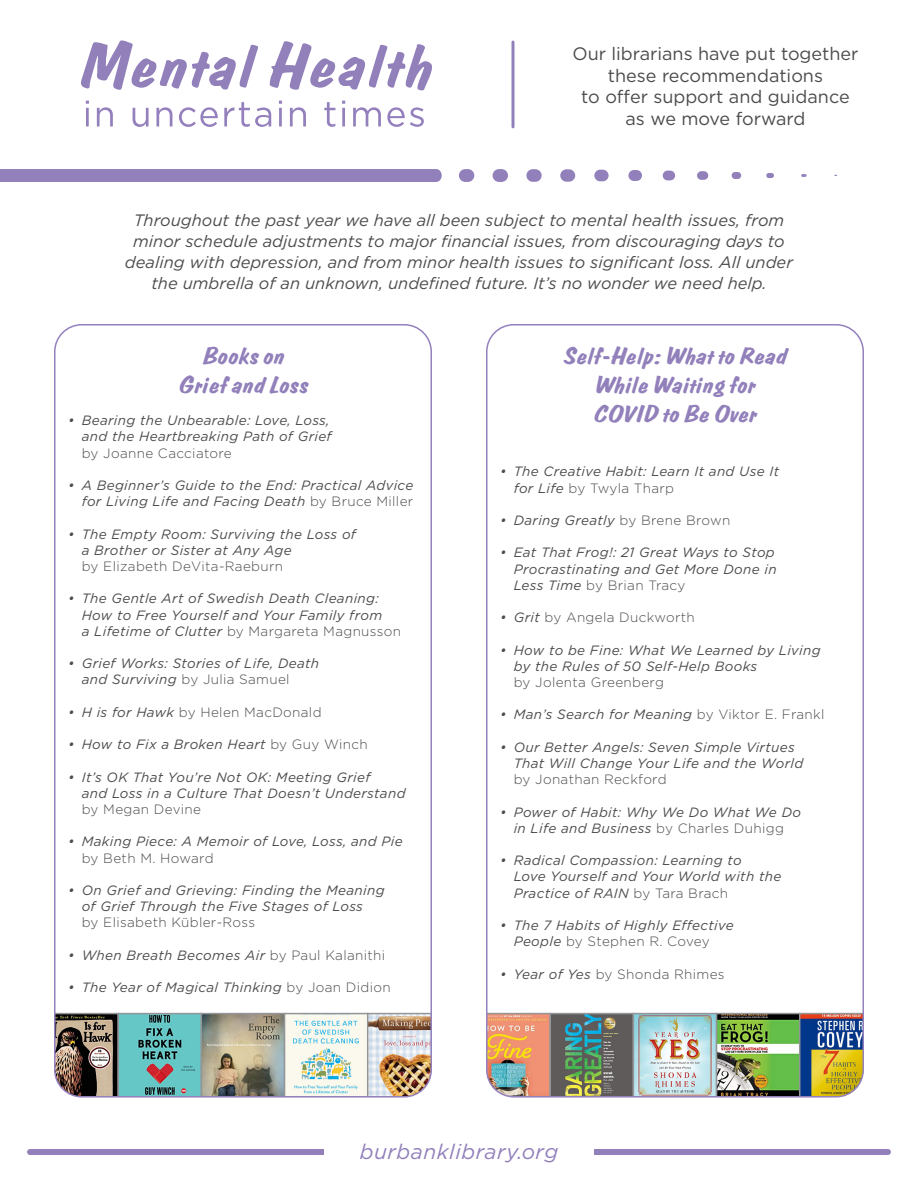
<style>
.page{position:relative;width:918px;height:1188px;background:#fff}
.page>*{position:absolute;margin:0;border:0;box-sizing:border-box;transform-origin:0 0}
.t1{font:24px/28.8px "Colonia Brush";letter-spacing:.025em;color:#9280bb;text-align:center}
.t2{font:italic 21px "Gotham";letter-spacing:.025em;color:#9280bb}
.t3{font:18px/21.6px "Gotham";color:#4b4c4d;text-align:center}
.t4{font:italic 16.5px/21px "Gotham";color:#4b4c4d}
.t5{font:italic 13.5px/16.2px "Gotham";letter-spacing:.025em;color:#4b4c4d}
.t6{font:300 13.5px "Gotham";letter-spacing:.025em;color:#4b4c4d}
.s1{font-weight:300;font-style:normal}
.s2{font-weight:400;font-style:italic}
</style>
<div class="page">
<svg style="left:86px;top:101px;width:338px;height:26px"></svg>
<svg style="left:81px;top:41px;width:351px;height:49px"></svg>
<hr style="left:512px;top:42px;width:2px;height:85px;background:#9280bb">
<div style="left:459px;top:169px;width:15px;height:13px;background:#9280bb;border-radius:6px"></div>
<div style="left:493px;top:169px;width:15px;height:13px;background:#9280bb;border-radius:6px"></div>
<div style="left:526px;top:169px;width:16px;height:13px;background:#9280bb;border-radius:6px"></div>
<svg style="left:560px;top:169px;width:15px;height:13px"></svg>
<svg style="left:594px;top:170px;width:15px;height:11px"></svg>
<svg style="left:628px;top:170px;width:14px;height:11px"></svg>
<svg style="left:663px;top:171px;width:12px;height:9px"></svg>
<svg style="left:697px;top:171px;width:11px;height:9px"></svg>
<svg style="left:732px;top:172px;width:9px;height:7px"></svg>
<svg style="left:766px;top:173px;width:8px;height:5px"></svg>
<svg style="left:801px;top:174px;width:6px;height:3px"></svg>
<div style="left:0;top:169px;width:442px;height:13px;background:#9280bb"></div>
<img style="left:552px;top:1016px;width:246px;height:78px">
<img style="left:489px;top:1013px;width:60px;height:82px">
<div style="left:549px;top:1013px;width:85px;height:84px;border:2px solid #939598"></div>
<div style="left:633px;top:1013px;width:84px;height:84px;border:2px solid #939598"></div>
<div style="left:716px;top:1013px;width:85px;height:84px;border:2px solid #939598"></div>
<img style="left:799px;top:1013px;width:62px;height:82px">
<div style="left:486px;top:324px;width:378px;height:774px;border:2px solid #9380bc;border-radius:27px"></div>
<img style="left:120px;top:1016px;width:246px;height:78px">
<img style="left:57px;top:1013px;width:60px;height:82px">
<div style="left:117px;top:1013px;width:85px;height:84px;border:2px solid #939598"></div>
<div style="left:201px;top:1013px;width:84px;height:84px;border:2px solid #939598"></div>
<div style="left:284px;top:1013px;width:85px;height:84px;border:2px solid #939598"></div>
<img style="left:367px;top:1013px;width:62px;height:82px">
<div style="left:54px;top:324px;width:378px;height:774px;border:2px solid #9380bc;border-radius:27px"></div>
<div style="left:30px;top:1149px;width:858px;height:6px;background:#9280bb"></div>
<div style="left:324px;top:1122px;width:270px;height:57px;background:#fff"></div>
<p class="t3" style="left:572px;top:42px;width:288px">Our librarians have put together these recommendations<br>to offer support and guidance as we move forward</p>
<p class="t4" style="left:133px;top:209px;width:653px">Throughout the past year we have all been subject to mental health issues, from minor schedule adjustments to major financial issues, from discouraging days to</p>
<p class="t4" style="left:125px;top:251px;width:670px">dealing with depression, and from minor health issues to significant loss. All under</p>
<p class="t4" style="left:151px;top:272px;width:617px">the umbrella of an unknown, undefined future. It’s no wonder we need help.</p>
<p class="t1" style="left:178px;top:342px;width:131px">Books on<br>Grief and Loss</p>
<p class="t5" style="left:82px;top:412px;width:251px;text-indent:-14px">• Bearing the Unbearable: Love, Loss, and the Heartbreaking Path of Grief <span class="s1">by Joanne Cacciatore</span></p>
<p class="t5" style="left:68px;top:477px;width:347px;text-align:right">• A Beginner’s Guide to the End: Practical Advice for Living Life and Facing Death <span class="s1">by Bruce Miller</span></p>
<p class="t5" style="left:82px;top:526px;width:276px;text-indent:-14px">• The Empty Room: Surviving the Loss of a Brother or Sister at Any Age<br><span class="s1">by Elizabeth DeVita-Raeburn</span></p>
<p class="t5" style="left:82px;top:590px;width:321px;text-indent:-14px">• The Gentle Art of Swedish Death Cleaning:<br>How to Free Yourself and Your Family from<br>a Lifetime of Clutter <span class="s1">by Margareta Magnusson</span></p>
<p class="t5" style="left:82px;top:655px;width:239px;text-indent:-14px">• Grief Works: Stories of Life, Death and Surviving <span class="s1">by Julia Samuel</span></p>
<p class="t6" style="left:68px;top:704px;width:255px"><span class="s2">• H is for Hawk</span> by Helen MacDonald</p>
<p class="t5" style="left:68px;top:736px;width:301px">• How to Fix a Broken Heart <span class="s1">by Guy Winch</span></p>
<p class="t5" style="left:82px;top:769px;width:325px;text-indent:-14px">• It’s OK That You’re Not OK: Meeting Grief<br>and Loss in a Culture That Doesn’t Understand <span class="s1">by Megan Devine</span></p>
<p class="t5" style="left:82px;top:833px;width:322px;text-indent:-14px">• Making Piece: A Memoir of Love, Loss, and Pie <span class="s1">by Beth M. Howard</span></p>
<p class="t5" style="left:82px;top:882px;width:304px;text-indent:-14px">• On Grief and Grieving: Finding the Meaning of Grief Through the Five Stages of Loss<br><span class="s1">by Elisabeth Kübler-Ross</span></p>
<p class="t5" style="left:68px;top:947px;width:318px">• When Breath Becomes Air <span class="s1">by Paul Kalanithi</span></p>
<p class="t5" style="left:68px;top:979px;width:324px">• The Year of Magical Thinking <span class="s1">by Joan Didion</span></p>
<p class="t1" style="left:563px;top:342px;width:225px">Self-Help: What to Read<br>While Waiting for<br>COVID to Be Over</p>
<p class="t5" style="left:514px;top:463px;width:267px;text-indent:-14px">• The Creative Habit: Learn It and Use It for Life <span class="s1">by Twyla Tharp</span></p>
<p class="t5" style="left:500px;top:512px;width:232px">• Daring Greatly <span class="s1">by Brene Brown</span></p>
<p class="t5" style="left:514px;top:544px;width:264px;text-indent:-14px">• Eat That Frog!: 21 Great Ways to Stop<br>Procrastinating and Get More Done in<br>Less Time <span class="s1">by Brian Tracy</span></p>
<p class="t6" style="left:500px;top:609px;width:196px"><span class="s2">• Grit</span> by Angela Duckworth</p>
<p class="t5" style="left:514px;top:641px;width:308px;text-indent:-14px">• How to be Fine: What We Learned by Living by the Rules of 50 Self-Help Books<br><span class="s1">by Jolenta Greenberg</span></p>
<p class="t5" style="left:500px;top:706px;width:326px">• Man’s Search for Meaning <span class="s1">by Viktor E. Frankl</span></p>
<p class="t5" style="left:514px;top:739px;width:291px;text-indent:-14px">• Our Better Angels: Seven Simple Virtues<br>That Will Change Your Life and the World <span class="s1">by Jonathan Reckford</span></p>
<p class="t5" style="left:500px;top:803px;width:302px;text-align:center">• Power of Habit: Why We Do What We Do in Life and Business <span class="s1">by Charles Duhigg</span></p>
<p class="t5" style="left:514px;top:852px;width:269px;text-indent:-14px">• Radical Compassion: Learning to<br>Love Yourself and Your World with the<br>Practice of RAIN <span class="s1">by Tara Brach</span></p>
<p class="t5" style="left:514px;top:917px;width:222px;text-indent:-14px">• The 7 Habits of Highly Effective<br>People <span class="s1">by Stephen R. Covey</span></p>
<p class="t6" style="left:500px;top:965px;width:226px"><span class="s2">• Year of Yes</span> by Shonda Rhimes</p>
<p class="t2" style="left:360px;top:1138px;width:200px">burbanklibrary.org</p>
</div>
